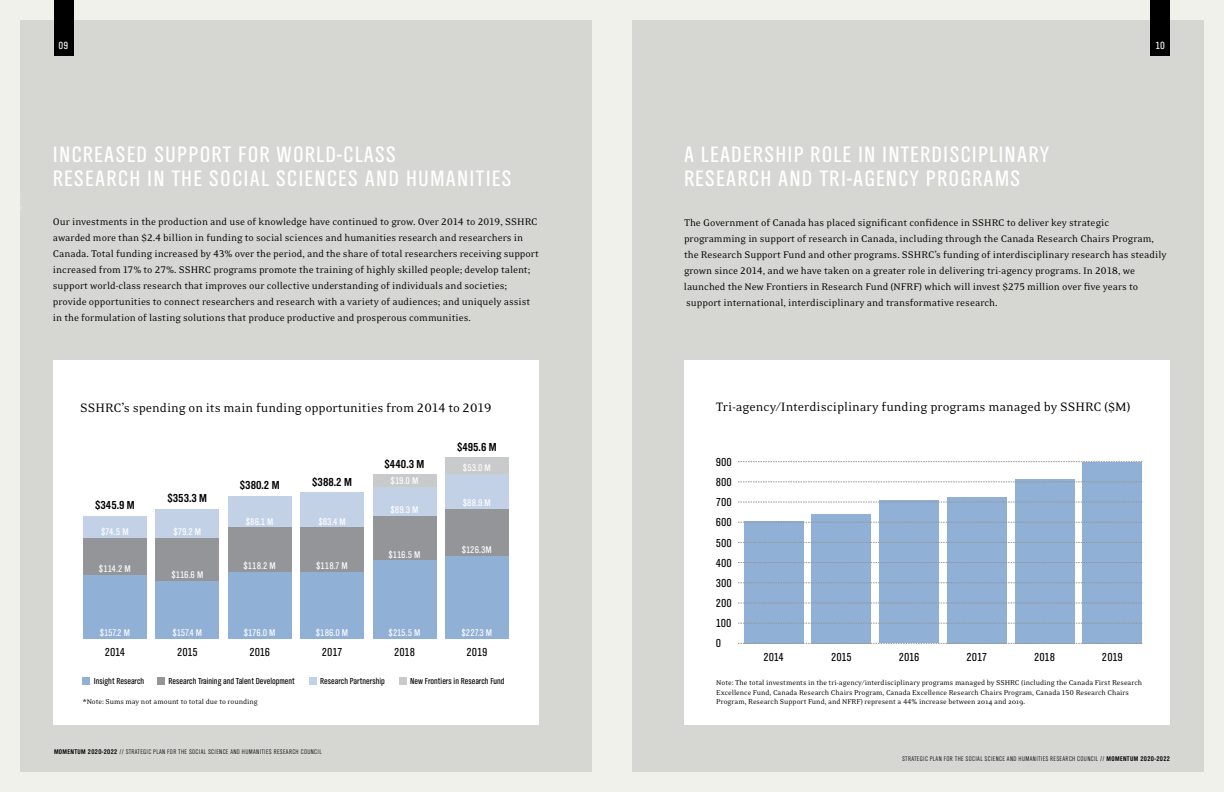
<style>
.page{position:relative;width:1224px;height:792px;background:#fff}
.page>*{position:absolute;margin:0;border:0;box-sizing:border-box;transform-origin:0 0}
.t1{font:23.2px/23.2px "TV Nord Cond EF";letter-spacing:.05em;color:#fff}
.t2{font:14px "Eidetic Neo";color:#000}
.t3{font:12px/20.2px "TV Nord Cond EF";color:#000;text-align:justify}
.t4{font:700 12px "TV Nord Cond EF";color:#000}
.t5{font:11px/16px "Eidetic Neo";color:#000}
.t6{font:10.8px "TV Nord Cond EF";color:#fff}
.t7{font:10px "TV Nord Cond EF";letter-spacing:-.01em;color:#fff}
.t8{font:9px "TV Nord Cond EF";color:#000}
.t9{font:8px/9.6px "Eidetic Neo";color:#000}
.t10{font:300 7px "TV Nord Cond EF";letter-spacing:.05em;color:#000}
.s1{font-family:"Eidetic Neo Omni"}
.s2{font-weight:700}
</style>
<div class="page">
<div style="left:612px;top:0;width:612px;height:792px;background:#d6d6d3"></div>
<div style="left:0;top:0;width:612px;height:792px;background:#d6d6d3"></div>
<div style="left:684px;top:360px;width:486px;height:364px;background:#fff"></div>
<div style="left:1082px;top:462px;width:60px;height:181px;background:#91b0d5"></div>
<div style="left:1015px;top:479px;width:60px;height:164px;background:#91b0d5"></div>
<div style="left:879px;top:501px;width:60px;height:142px;background:#91b0d5"></div>
<div style="left:947px;top:497px;width:60px;height:146px;background:#91b0d5"></div>
<div style="left:744px;top:521px;width:60px;height:122px;background:#91b0d5"></div>
<div style="left:812px;top:514px;width:59px;height:129px;background:#91b0d5"></div>
<svg style="left:738px;top:461px;width:404px;height:1px"></svg>
<svg style="left:738px;top:643px;width:404px;height:1px"></svg>
<svg style="left:738px;top:623px;width:404px;height:1px"></svg>
<svg style="left:738px;top:603px;width:404px;height:1px"></svg>
<svg style="left:738px;top:583px;width:404px;height:1px"></svg>
<svg style="left:738px;top:562px;width:404px;height:1px"></svg>
<svg style="left:738px;top:542px;width:404px;height:1px"></svg>
<svg style="left:738px;top:522px;width:404px;height:1px"></svg>
<svg style="left:738px;top:502px;width:404px;height:1px"></svg>
<svg style="left:738px;top:482px;width:404px;height:1px"></svg>
<svg style="left:19px;top:194px;width:3px;height:25px"></svg>
<div style="left:53px;top:360px;width:486px;height:364px;background:#fff"></div>
<div style="left:445px;top:457px;width:64px;height:17px;background:#c9cacc"></div>
<div style="left:445px;top:474px;width:64px;height:36px;background:#c3d1e7"></div>
<div style="left:445px;top:509px;width:64px;height:47px;background:#939598"></div>
<div style="left:445px;top:556px;width:64px;height:83px;background:#91b0d5"></div>
<div style="left:373px;top:474px;width:64px;height:13px;background:#c9cacc"></div>
<div style="left:373px;top:487px;width:64px;height:29px;background:#c3d1e7"></div>
<div style="left:373px;top:516px;width:64px;height:45px;background:#939598"></div>
<div style="left:373px;top:561px;width:64px;height:78px;background:#91b0d5"></div>
<div style="left:228px;top:496px;width:64px;height:32px;background:#c3d1e7"></div>
<div style="left:228px;top:528px;width:64px;height:44px;background:#939598"></div>
<div style="left:228px;top:572px;width:64px;height:67px;background:#91b0d5"></div>
<div style="left:300px;top:492px;width:64px;height:36px;background:#c3d1e7"></div>
<div style="left:300px;top:528px;width:64px;height:44px;background:#939598"></div>
<div style="left:300px;top:572px;width:64px;height:67px;background:#91b0d5"></div>
<div style="left:83px;top:516px;width:64px;height:22px;background:#c3d1e7"></div>
<div style="left:83px;top:538px;width:64px;height:37px;background:#939598"></div>
<div style="left:83px;top:575px;width:64px;height:64px;background:#91b0d5"></div>
<div style="left:155px;top:509px;width:64px;height:29px;background:#c3d1e7"></div>
<div style="left:155px;top:538px;width:64px;height:43px;background:#939598"></div>
<div style="left:155px;top:581px;width:64px;height:58px;background:#91b0d5"></div>
<div style="left:83px;top:677px;width:7px;height:7px;background:#91b0d5"></div>
<div style="left:157px;top:677px;width:7px;height:7px;background:#939598"></div>
<div style="left:309px;top:677px;width:7px;height:7px;background:#c3d1e7"></div>
<div style="left:399px;top:677px;width:7px;height:7px;background:#c9cacc"></div>
<div style="left:0;top:773px;width:612px;height:19px;background:#f1f1ec"></div>
<div style="left:0;top:0;width:19px;height:792px;background:#f1f1ec"></div>
<div style="left:0;top:0;width:612px;height:19px;background:#f1f1ec"></div>
<div style="left:593px;top:0;width:19px;height:792px;background:#f1f1ec"></div>
<div style="left:612px;top:773px;width:612px;height:19px;background:#f1f1ec"></div>
<div style="left:612px;top:0;width:19px;height:792px;background:#f1f1ec"></div>
<div style="left:612px;top:0;width:612px;height:19px;background:#f1f1ec"></div>
<div style="left:1205px;top:0;width:19px;height:792px;background:#f1f1ec"></div>
<div style="left:54px;top:0;width:19px;height:55px;background:#000"></div>
<div style="left:1151px;top:0;width:19px;height:55px;background:#000"></div>
<p class="t6" style="left:59px;top:40px;width:11px">09</p>
<p class="t6" style="left:1156px;top:40px;width:11px">10</p>
<h1 class="t1" style="left:53px;top:143px;width:460px">INCREASED SUPPORT FOR WORLD-CLASS<br>RESEARCH IN THE SOCIAL SCIENCES AND HUMANITIES</h1>
<p class="t5" style="left:53px;top:214px;width:488px">Our investments in the production and use of knowledge have continued to grow. Over <span class="s1">2014</span> to <span class="s1">2019</span>, SSHRC awarded more than $<span class="s1">2.4</span> billion in funding to social sciences and humanities research and researchers in Canada. Total funding increased by <span class="s1">43</span>% over the period, and the share of total researchers receiving support increased from <span class="s1">17</span>% to <span class="s1">27</span>%. SSHRC programs promote the training of highly skilled people; develop talent; support world-class research that improves our collective understanding of individuals and societies; provide opportunities to connect researchers and research with a variety of audiences; and uniquely assist in the formulation of lasting solutions that produce productive and prosperous communities.</p>
<p class="t2" style="left:80px;top:401px;width:413px">SSHRC’s spending on its main funding opportunities from <span class="s1">2014</span> to <span class="s1">2019</span></p>
<p class="t4" style="left:95px;top:499px;width:40px">$345.9 M</p>
<p class="t7" style="left:101px;top:527px;width:28px">$74.5 M</p>
<p class="t4" style="left:168px;top:491px;width:40px">$353.3 M</p>
<p class="t7" style="left:174px;top:527px;width:28px">$79.2 M</p>
<p class="t4" style="left:240px;top:479px;width:40px">$380.2 M</p>
<p class="t7" style="left:246px;top:516px;width:28px">$86.1 M</p>
<p class="t7" style="left:99px;top:564px;width:32px">$114.2 M</p>
<p class="t7" style="left:244px;top:561px;width:33px">$118.2 M</p>
<p class="t7" style="left:171px;top:569px;width:32px">$116.6 M</p>
<p class="t4" style="left:312px;top:476px;width:40px">$388.2 M</p>
<p class="t7" style="left:318px;top:516px;width:28px">$83.4 M</p>
<p class="t7" style="left:316px;top:561px;width:32px">$118.7 M</p>
<p class="t4" style="left:385px;top:457px;width:40px">$440.3 M</p>
<p class="t7" style="left:391px;top:476px;width:28px">$19.0 M</p>
<p class="t7" style="left:391px;top:504px;width:28px">$89.3 M</p>
<p class="t7" style="left:388px;top:549px;width:32px">$116.5 M</p>
<p class="t4" style="left:457px;top:440px;width:40px">$495.6 M</p>
<p class="t7" style="left:463px;top:463px;width:28px">$53.0 M</p>
<p class="t7" style="left:463px;top:498px;width:28px">$88.9 M</p>
<p class="t7" style="left:462px;top:545px;width:30px">$126.3M</p>
<p class="t7" style="left:100px;top:627px;width:30px">$157.2 M</p>
<p class="t7" style="left:173px;top:627px;width:30px">$157.4 M</p>
<p class="t7" style="left:244px;top:627px;width:32px">$176.0 M</p>
<p class="t7" style="left:316px;top:627px;width:33px">$186.0 M</p>
<p class="t7" style="left:389px;top:627px;width:32px">$215.5 M</p>
<p class="t7" style="left:461px;top:627px;width:31px">$227.3 M</p>
<p class="t3" style="left:105px;top:642px;width:22px">2014</p>
<p class="t3" style="left:177px;top:642px;width:22px">2015</p>
<p class="t3" style="left:249px;top:642px;width:22px">2016</p>
<p class="t3" style="left:322px;top:642px;width:22px">2017</p>
<p class="t3" style="left:394px;top:642px;width:23px">2018</p>
<p class="t3" style="left:467px;top:642px;width:22px">2019</p>
<p class="t8" style="left:94px;top:676px;width:52px">INSIGHT RESEARCH</p>
<p class="t8" style="left:168px;top:676px;width:128px">RESEARCH TRAINING AND TALENT DEVELOPMENT</p>
<p class="t8" style="left:320px;top:676px;width:66px">RESEARCH PARTNERSHIP</p>
<p class="t8" style="left:410px;top:676px;width:96px">NEW FRONTIERS IN RESEARCH FUND</p>
<p class="t9" style="left:83px;top:697px;width:177px">*Note: Sums may not amount to total due to rounding</p>
<p class="t10" style="left:54px;top:748px;width:203px"><span class="s2">MOMENTUM 2020-2022</span> // STRATEGIC PLAN FOR THE SOCIAL SCIENCE AND HUMANITIE</p>
<p class="t10" style="left:269px;top:748px;width:54px">S RESEARCH COUNCIL</p>
<h1 class="t1" style="left:684px;top:143px;width:367px">A LEADERSHIP ROLE IN INTERDISCIPLINARY<br>RESEARCH AND TRI-AGENCY PROGRAMS</h1>
<p class="t5" style="left:684px;top:215px;width:484px">The Government of Canada has placed significant confidence in SSHRC to deliver key strategic programming in support of research in Canada, including through the Canada Research Chairs Program, the Research Support Fund and other programs. SSHRC’s funding of interdisciplinary research has steadily grown since <span class="s1">2014</span>, and we have taken on a greater role in delivering tri-agency programs. In <span class="s1">2018</span>, we launched the New Frontiers in Research Fund (NFRF) which will invest $<span class="s1">275</span> million over five years to support international, interdisciplinary and transformative research.</p>
<p class="t2" style="left:716px;top:400px;width:416px">Tri-agency/Interdisciplinary funding programs managed by SSHRC ($M)</p>
<p class="t3" style="left:716px;top:452px;width:18px">900<br>800<br>700<br>600<br>500<br>400<br>300<br>200<br>100<br>0</p>
<p class="t9" style="left:716px;top:678px;width:427px">Note: The total investments in the tri-agency/interdisciplinary programs managed by SSHRC (including the Canada First Research<br>Excellence Fund, Canada Research Chairs Program, Canada Excellence Research Chairs Program, Canada <span class="s1">150</span> Research Chairs<br>Program, Research Support Fund, and NFRF) represent a <span class="s1">44</span>% increase between 2014 and 2019.</p>
<p class="t3" style="left:763px;top:647px;width:22px">2014</p>
<p class="t3" style="left:831px;top:647px;width:22px">2015</p>
<p class="t3" style="left:899px;top:647px;width:22px">2016</p>
<p class="t3" style="left:967px;top:647px;width:22px">2017</p>
<p class="t3" style="left:1034px;top:647px;width:23px">2018</p>
<p class="t3" style="left:1102px;top:647px;width:22px">2019</p>
<p class="t10" style="left:902px;top:755px;width:131px">STRATEGIC PLAN FOR THE SOCIAL SCIENCE AND HUMANITIE</p>
<p class="t10" style="left:1045px;top:755px;width:126px">S RESEARCH COUNCIL // <span class="s2">MOMENTUM 2020-2022</span></p>
</div>
